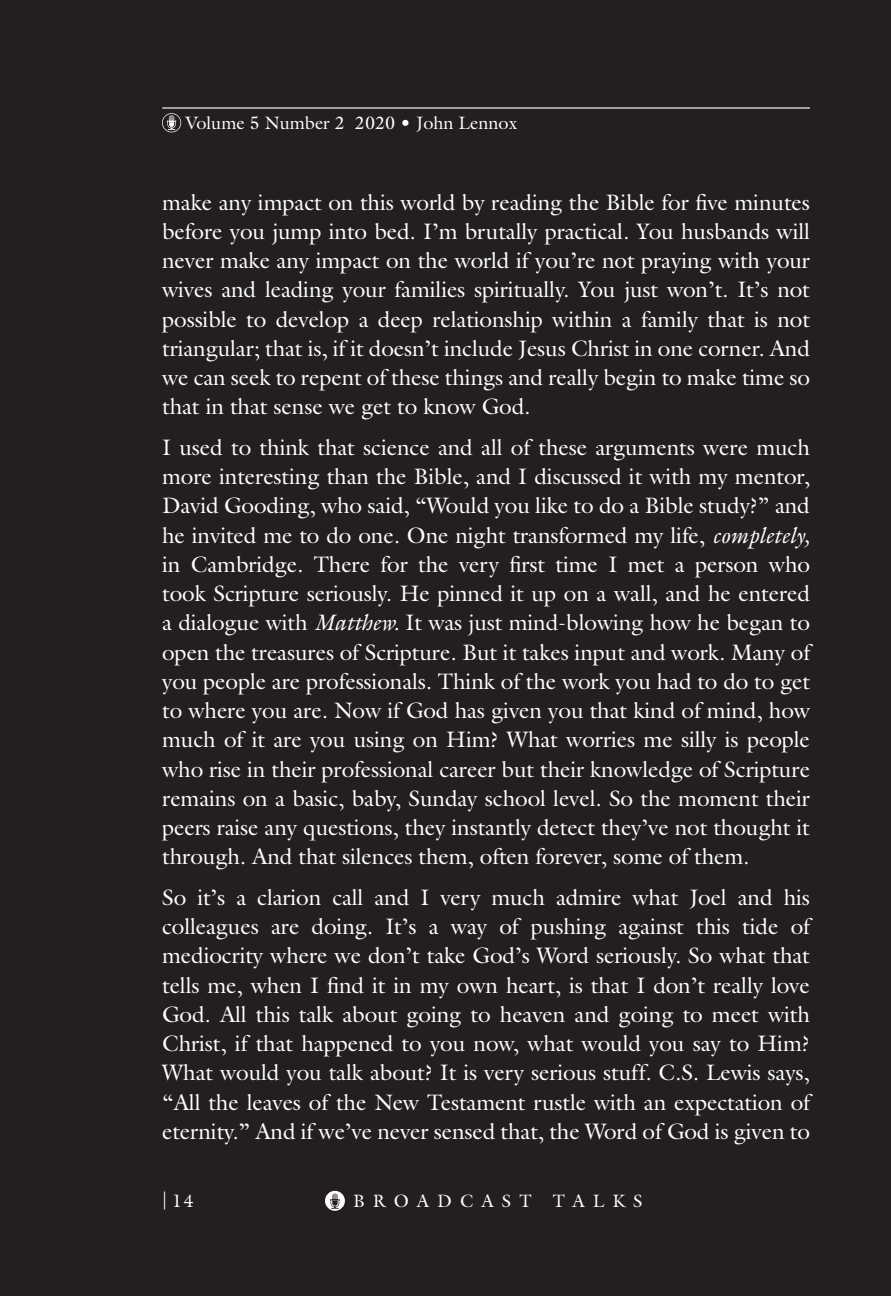
<style>
.page{position:relative;width:891px;height:1296px;background:#231f20}
.page>*{position:absolute;margin:0;border:0;box-sizing:border-box;transform-origin:0 0}
.Bodytext{font:22.5px/29.2px "Galliard";letter-spacing:-.005em;color:#fff;text-align:justify}
.t1{font:18px "Galliard";color:#fff}
.t2{font:18px "Galliard";letter-spacing:.45em;color:#fff}
.s1{font-style:italic}
</style>
<div class="page">
<hr style="left:162px;top:107px;width:648px;height:2px;background:#fff">
<svg style="left:162px;top:113px;width:19px;height:19px"></svg>
<div style="left:325px;top:1191px;width:20px;height:20px;background:#fff;border-radius:50%"></div>
<svg style="left:330px;top:1194px;width:10px;height:15px"></svg>
<p class="t1" style="left:185px;top:111px;width:333px">Volume 5 Number 2 2020 • John Lennox</p>
<p class="Bodytext" style="left:162px;top:187px;width:649px">make any impact on this world by reading the Bible for five minutes before you jump into bed. I’m brutally practical. You husbands will never make any impact on the world if you’re not praying with your wives and leading your families spiritually. You just won’t. It’s not possible to develop a deep relationship within a family that is not triangular; that is, if it doesn’t include Jesus Christ in one corner. And we can seek to repent of these things and really begin to make time so that in that sense we get to know God.</p>
<p class="Bodytext" style="left:162px;top:432px;width:649px">I used to think that science and all of these arguments were much more interesting than the Bible, and I discussed it with my mentor, David Gooding, who said, “Would you like to do a Bible study?” and he invited me to do one. One night transformed my life, <span class="s1">completely, </span>in Cambridge. There for the very first time I met a person who took Scripture seriously. He pinned it up on a wall, and he entered a dialogue with <span class="s1">Matthew.</span> It was just mind-blowing how he began to open the treasures of Scripture. But it takes input and work. Many of you people are professionals. Think of the work you had to do to get to where you are. Now if God has given you that kind of mind, how much of it are you using on Him? What worries me silly is people who rise in their professional career but their knowledge of Scripture remains on a basic, baby, Sunday school level. So the moment their peers raise any questions, they instantly detect they’ve not thought it through. And that silences them, often forever, some of them.</p>
<p class="Bodytext" style="left:162px;top:882px;width:649px">So it’s a clarion call and I very much admire what Joel and his colleagues are doing. It’s a way of pushing against this tide of mediocrity where we don’t take God’s Word seriously. So what that tells me, when I find it in my own heart, is that I don’t really love God. All this talk about going to heaven and going to meet with Christ, if that happened to you now, what would you say to Him?<br>What would you talk about? It is very serious stuff. C.S. Lewis says, “All the leaves of the New Testament rustle with an expectation of eternity.” And if we’ve never sensed that, the Word of God is given to</p>
<p class="t1" style="left:162px;top:1189px;width:34px">| 14</p>
<p class="t2" style="left:353px;top:1189px;width:291px">BROADCAST TALKS</p>
</div>
